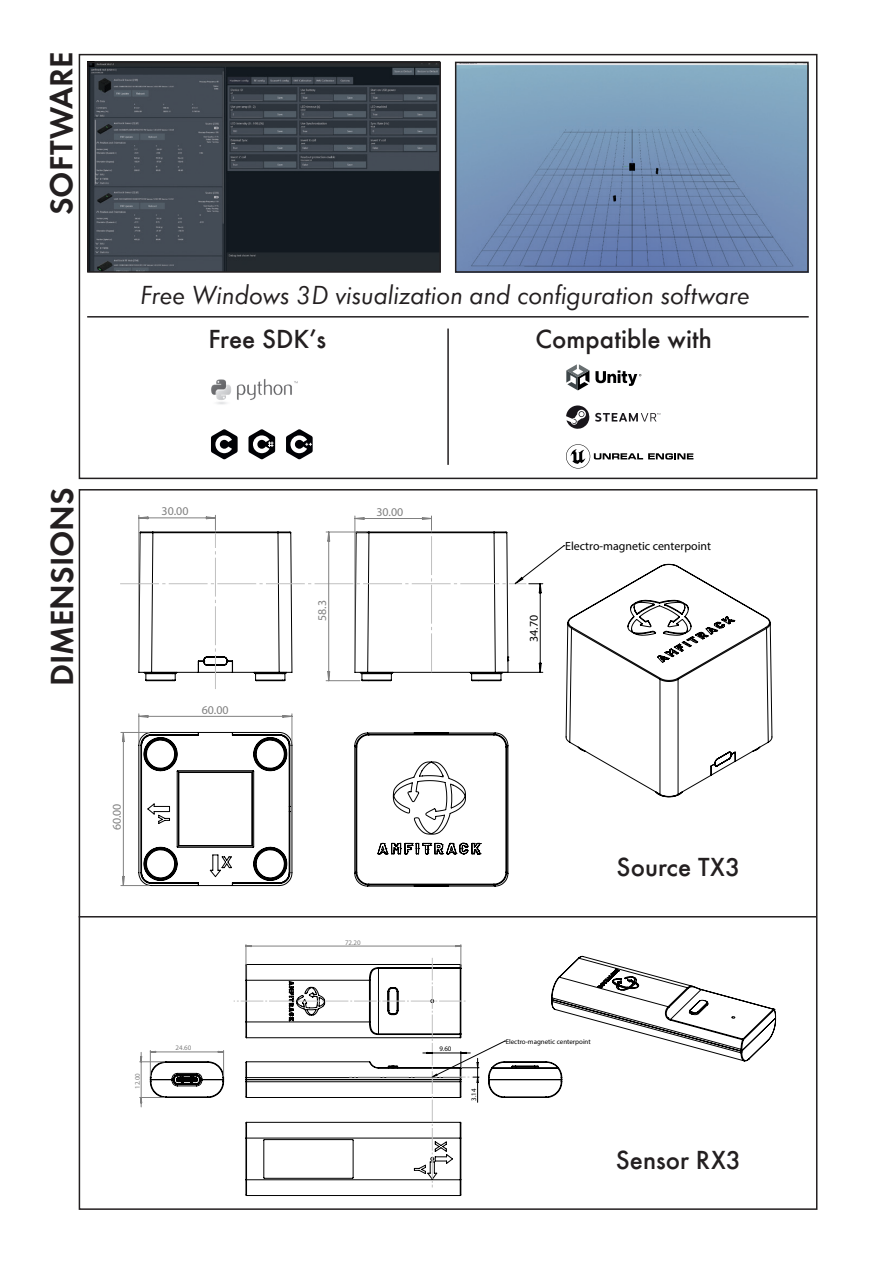
<style>
.page{position:relative;width:893px;height:1263px;background:#fff}
.page>*{position:absolute;margin:0;border:0;box-sizing:border-box;transform-origin:0 0}
.t1{font:33px "Futura Dem";color:#231f20}
.t2{font:27px "Futura Boo Obl";color:#231f20}
.t3{font:500 27px "Futura";color:#231f20}
.t4{font:11.85px "Century Gothic";color:#000}
.t5{font:11.85px "Century Gothic";color:#808080}
.t6{font:6.9px "Century Gothic";color:#000}
.t7{font:6.9px "Century Gothic";color:#808080}
</style>
<div class="page">
<svg style="left:354px;top:732px;width:155px;height:155px"></svg>
<svg style="left:565px;top:564px;width:208px;height:234px"></svg>
<svg style="left:120px;top:713px;width:173px;height:173px"></svg>
<svg style="left:138px;top:515px;width:294px;height:16px"></svg>
<svg style="left:120px;top:531px;width:445px;height:158px"></svg>
<svg style="left:139px;top:1050px;width:85px;height:57px"></svg>
<svg style="left:234px;top:944px;width:542px;height:252px"></svg>
<hr style="left:79px;top:916px;width:737px;height:1px;background:#231f20">
<div style="left:79px;top:54px;width:738px;height:425px;border:2px solid #231f20"></div>
<img style="left:458px;top:65px;width:348px;height:205px">
<img style="left:90px;top:65px;width:348px;height:205px">
<div style="left:87px;top:62px;width:354px;height:211px;border:2px solid #231f20"></div>
<div style="left:455px;top:62px;width:354px;height:211px;border:2px solid #231f20"></div>
<hr style="left:447px;top:329px;width:2px;height:136px;background:#231f20">
<svg style="left:566px;top:364px;width:23px;height:26px"></svg>
<svg style="left:595px;top:370px;width:46px;height:16px"></svg>
<svg style="left:566px;top:444px;width:127px;height:24px"></svg>
<svg style="left:566px;top:405px;width:94px;height:24px"></svg>
<img style="left:211px;top:379px;width:87px;height:26px">
<svg style="left:211px;top:429px;width:27px;height:30px"></svg>
<svg style="left:248px;top:429px;width:27px;height:30px"></svg>
<svg style="left:286px;top:429px;width:27px;height:30px"></svg>
<hr style="left:87px;top:316px;width:722px;height:2px;background:#231f20">
<p class="t1" style="left:39px;top:215px;width:165px;rotate:-90deg">SOFTWARE</p>
<p class="t2" style="left:140px;top:277px;width:611px">Free Windows 3D visualization and configuration software</p>
<p class="t3" style="left:208px;top:319px;width:119px">Free SDK’s</p>
<p class="t3" style="left:535px;top:319px;width:178px">Compatible with</p>
<p class="t1" style="left:39px;top:686px;width:200px;rotate:-90deg">DIMENSIONS</p>
<p class="t5" style="left:110px;top:830px;width:28px;rotate:-90deg">60.00</p>
<p class="t5" style="left:162px;top:504px;width:28px">30.00</p>
<p class="t5" style="left:202px;top:702px;width:28px">60.00</p>
<p class="t7" style="left:133px;top:1089px;width:17px;rotate:-90deg">12.00</p>
<p class="t7" style="left:176px;top:1044px;width:17px">24.60</p>
<p class="t5" style="left:315px;top:621px;width:22px;rotate:-90deg">58.3</p>
<p class="t5" style="left:376px;top:505px;width:28px">30.00</p>
<p class="t4" style="left:526px;top:642px;width:28px;rotate:-90deg">34.70</p>
<p class="t4" style="left:565px;top:539px;width:147px">Electro-magnetic centerpoint</p>
<p class="t7" style="left:345px;top:938px;width:17px">72.20</p>
<p class="t3" style="left:616px;top:846px;width:125px">Source TX3</p>
<p class="t6" style="left:439px;top:1045px;width:14px">9.60</p>
<p class="t6" style="left:470px;top:1101px;width:14px;rotate:-90deg">3.14</p>
<p class="t6" style="left:506px;top:1037px;width:87px">Electro-magnetic centerpoint</p>
<p class="t3" style="left:616px;top:1139px;width:127px">Sensor RX3</p>
</div>
